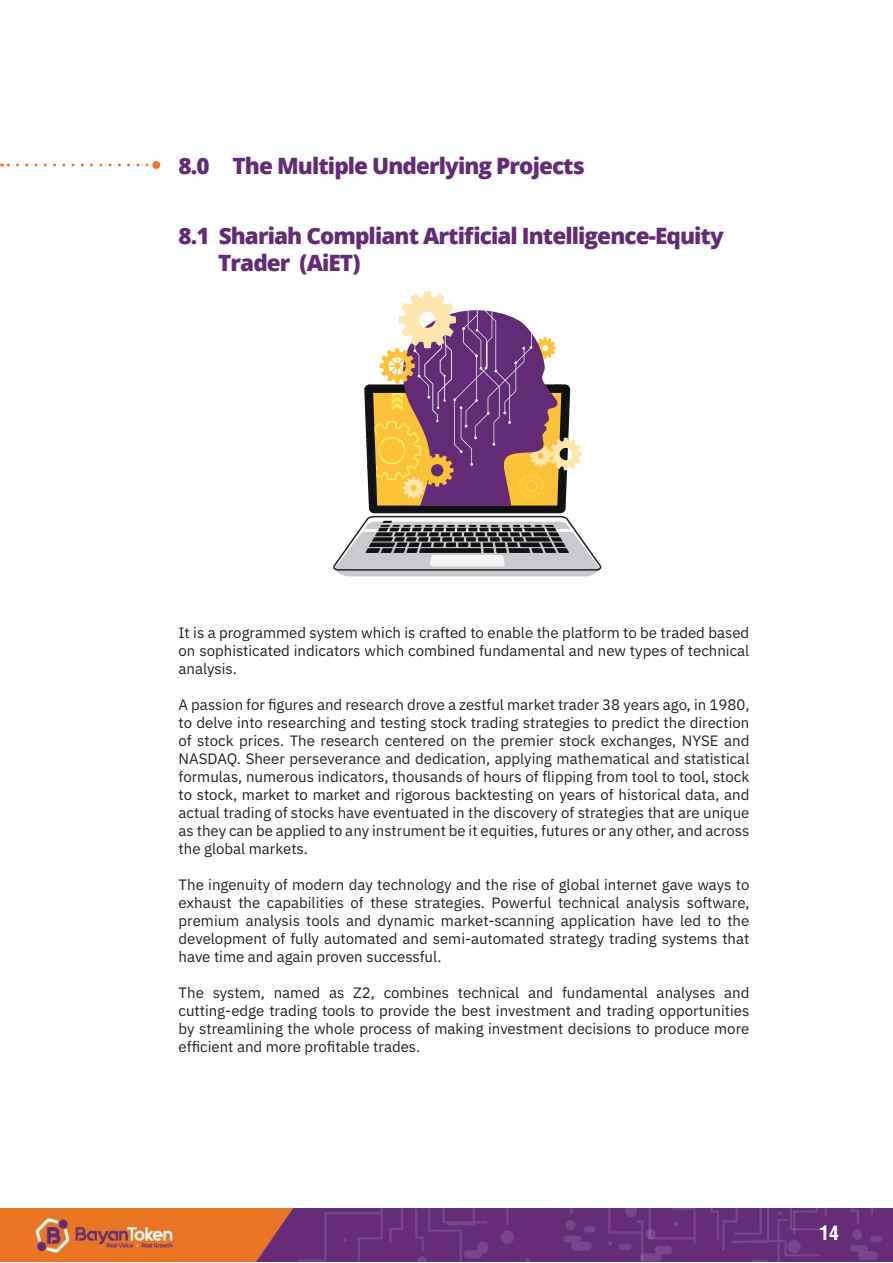
<style>
.page{position:relative;width:893px;height:1263px;background:#fff}
.page>*{position:absolute;margin:0;border:0;box-sizing:border-box;transform-origin:0 0}
.t1{font:800 22.5px/27px "Open Sans";letter-spacing:-.04em;color:#632a75}
.t2{font:700 condensed 19.5px "Helvetica LT Std";color:#fff}
.t3{font:15px/18px "IBM Plex Sans";color:#241f1f;text-align:justify}
</style>
<div class="page">
<img style="left:0;top:1209px;width:893px;height:53px">
<svg style="left:2px;top:164px;width:145px;height:3px"></svg>
<div style="left:152px;top:161px;width:8px;height:8px;background:#ed7723;border-radius:50%"></div>
<svg style="left:333px;top:291px;width:269px;height:285px"></svg>
<h1 class="t1" style="left:179px;top:151px;width:408px">8.0 The Multiple Underlying Projects</h1>
<h1 class="t1" style="left:218px;top:221px;width:507px;text-indent:-40px">8.1 Shariah Compliant Artificial Intelligence-Equity<br>Trader (AiET)</h1>
<p class="t3" style="left:179px;top:623px;width:572px">It is a programmed system which is crafted to enable the platform to be traded based on sophisticated indicators which combined fundamental and new types of technical analysis.</p>
<p class="t3" style="left:179px;top:695px;width:572px">A passion for figures and research drove a zestful market trader 38 years ago, in 1980, to delve into researching and testing stock trading strategies to predict the direction of stock prices. The research centered on the premier stock exchanges, NYSE and NASDAQ. Sheer perseverance and dedication, applying mathematical and statistical formulas, numerous indicators, thousands of hours of flipping from tool to tool, stock to stock, market to market and rigorous backtesting on years of historical data, and actual trading of stocks have eventuated in the discovery of strategies that are unique as they can be applied to any instrument be it equities, futures or any other, and across the global markets.</p>
<p class="t3" style="left:179px;top:875px;width:572px">The ingenuity of modern day technology and the rise of global internet gave ways to exhaust the capabilities of these strategies. Powerful technical analysis software, premium analysis tools and dynamic market-scanning application have led to the development of fully automated and semi-automated strategy trading systems that have time and again proven successful.</p>
<p class="t3" style="left:179px;top:983px;width:572px">The system, named as Z2, combines technical and fundamental analyses and cutting-edge trading tools to provide the best investment and trading opportunities by streamlining the whole process of making investment decisions to produce more efficient and more profitable trades.</p>
<h2 class="t2" style="left:819px;top:1221px;width:21px">14</h2>
</div>
